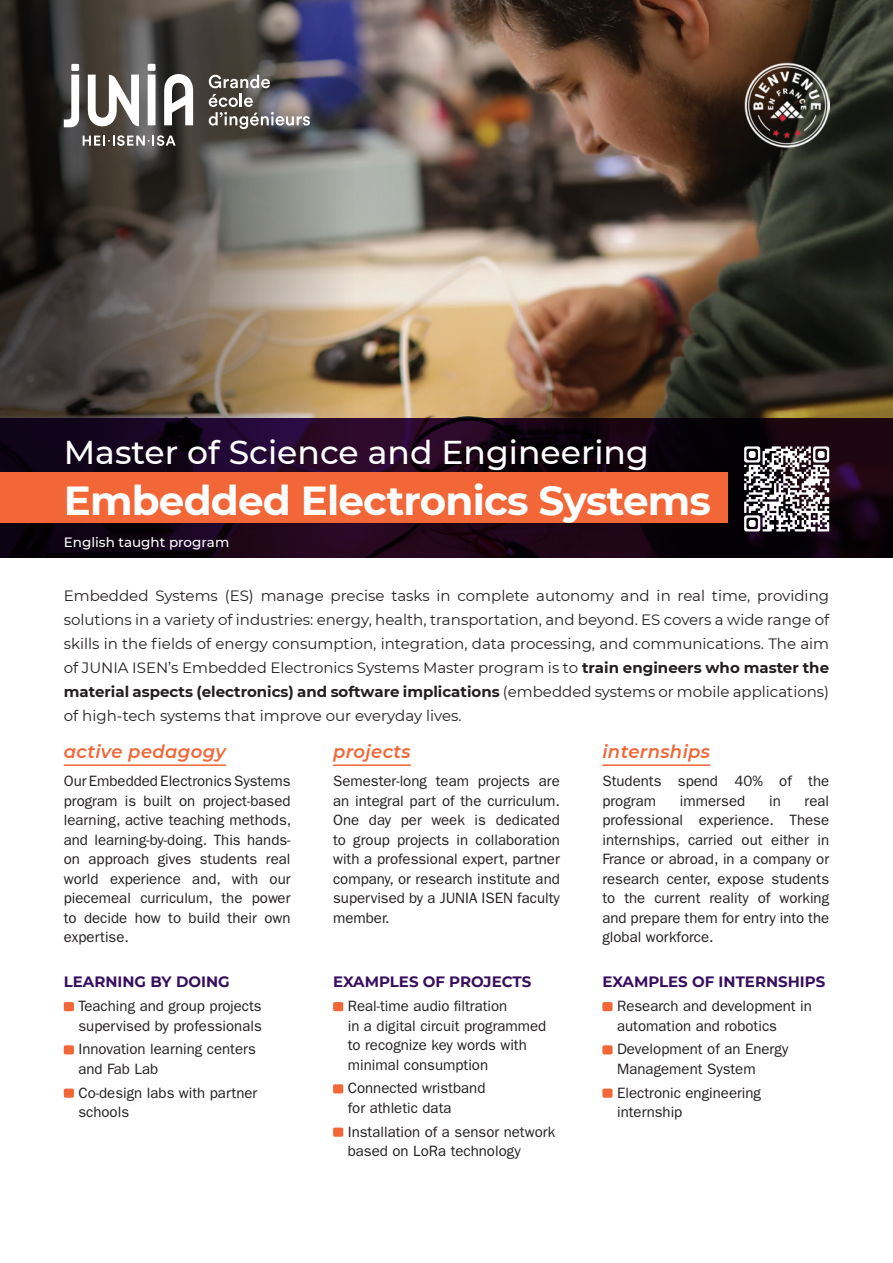
<style>
.page{position:relative;width:893px;height:1263px;background:#fff}
.page>*{position:absolute;margin:0;border:0;box-sizing:border-box;transform-origin:0 0}
.t1{font:700 40.5px "Montserrat";letter-spacing:-.02em;color:#fff}
.t2{font:500 33px "Montserrat";color:#fff}
.t3{font:italic 600 18px "Montserrat";letter-spacing:.02em;color:#f26637}
.listes{font:15px/19.5px "ITC Franklin Gothic Std";color:#231f20}
.t4{font:15px/24px "Montserrat";color:#231f20;text-align:justify}
.t5{font:700 15px "Montserrat";color:#370f5e}
.t6{font:500 13.5px "Montserrat";color:#fff}
.s1{font-weight:700}
</style>
<div class="page">
<img style="left:361px;top:0;width:532px;height:418px">
<svg style="left:0;top:0;width:361px;height:418px;background:#5e5650"></svg>
<svg style="left:0;top:418px;width:893px;height:140px;background:#190517"></svg>
<div style="left:0;top:473px;width:727px;height:50px;background:#f26637"></div>
<img style="left:744px;top:62px;width:85px;height:85px">
<hr style="left:64px;top:764px;width:162px;height:2px;background:#f26637">
<svg style="left:64px;top:1002px;width:10px;height:9px"></svg>
<svg style="left:64px;top:1045px;width:10px;height:9px"></svg>
<svg style="left:64px;top:1088px;width:10px;height:10px"></svg>
<hr style="left:333px;top:764px;width:78px;height:2px;background:#f26637">
<svg style="left:333px;top:1002px;width:10px;height:9px"></svg>
<svg style="left:333px;top:1084px;width:10px;height:9px"></svg>
<svg style="left:333px;top:1127px;width:10px;height:10px"></svg>
<hr style="left:602px;top:764px;width:108px;height:2px;background:#f26637">
<svg style="left:602px;top:1002px;width:11px;height:9px"></svg>
<svg style="left:602px;top:1045px;width:11px;height:9px"></svg>
<svg style="left:602px;top:1088px;width:11px;height:10px"></svg>
<svg style="left:744px;top:446px;width:85px;height:85px"></svg>
<svg style="left:209px;top:75px;width:101px;height:54px;background:#797576"></svg>
<svg style="left:148px;top:64px;width:7px;height:61px"></svg>
<svg style="left:164px;top:74px;width:29px;height:51px"></svg>
<svg style="left:64px;top:64px;width:15px;height:63px"></svg>
<svg style="left:88px;top:75px;width:51px;height:51px"></svg>
<svg style="left:83px;top:135px;width:93px;height:11px"></svg>
<p class="t2" style="left:64px;top:429px;width:587px">Master of Science and Engineering</p>
<p class="t1" style="left:64px;top:471px;width:649px">Embedded Electronics Systems</p>
<p class="t6" style="left:64px;top:532px;width:167px">English taught program</p>
<p class="t4" style="left:64px;top:583px;width:767px">Embedded Systems (ES) manage precise tasks in complete autonomy and in real time, providing solutions in a variety of industries: energy, health, transportation, and beyond. ES covers a wide range of skills in the fields of energy consumption, integration, data processing, and communications. The aim of JUNIA ISEN’s Embedded Electronics Systems Master program is to <span class="s1">train engineers who master the material aspects (electronics) and software implications</span> (embedded systems or mobile applications) of high-tech systems that improve our everyday lives.</p>
<p class="t3" style="left:64px;top:739px;width:164px">active pedagogy</p>
<p class="listes" style="left:64px;top:772px;width:229px;text-align:justify">Our Embedded Electronics Systems program is built on project-based learning, active teaching methods, and learning-by-doing. This hands&shy;on approach gives students real world experience and, with our piecemeal curriculum, the power to decide how to build their own expertise.</p>
<p class="t5" style="left:64px;top:971px;width:167px">LEARNING BY DOING</p>
<p class="listes" style="left:78px;top:996px;width:185px">Teaching and group projects supervised by professionals</p>
<p class="listes" style="left:78px;top:1040px;width:179px">Innovation learning centers and Fab Lab</p>
<p class="listes" style="left:78px;top:1083px;width:180px">Co-design labs with partner schools</p>
<p class="t3" style="left:333px;top:739px;width:79px">projects</p>
<p class="listes" style="left:333px;top:772px;width:228px;text-align:justify">Semester-long team projects are an integral part of the curriculum.<br>One day per week is dedicated to group projects in collaboration with a professional expert, partner company, or research institute and supervised by a JUNIA ISEN faculty member.</p>
<p class="t3" style="left:602px;top:739px;width:109px">internships</p>
<p class="listes" style="left:602px;top:772px;width:228px">Students spend 40% of the program</p>
<p class="listes" style="left:602px;top:791px;width:228px;text-align:justify;text-indent:202px">real professional experience. These internships, carried out either in France or abroad, in a company or research center, expose students to the current reality of working and prepare them for entry into the global workforce.</p>
<p class="t5" style="left:602px;top:971px;width:224px">EXAMPLES OF INTERNSHIPS</p>
<p class="listes" style="left:617px;top:996px;width:196px">Research and development in automation and robotics</p>
<p class="listes" style="left:617px;top:1040px;width:173px">Development of an Energy<br>Management System</p>
<p class="listes" style="left:617px;top:1083px;width:146px">Electronic engineering internship</p>
<p class="listes" style="left:680px;top:791px;width:67px">immersed</p>
<p class="listes" style="left:769px;top:791px;width:13px">in</p>
<p class="t5" style="left:333px;top:971px;width:200px">EXAMPLES OF PROJECTS</p>
<p class="listes" style="left:348px;top:996px;width:200px">Real-time audio filtration<br>in a digital circuit programmed to recognize key words with minimal consumption</p>
<p class="listes" style="left:348px;top:1079px;width:139px">Connected wristband for athletic data</p>
<p class="listes" style="left:348px;top:1122px;width:209px">Installation of a sensor network based on LoRa technology</p>
</div>
